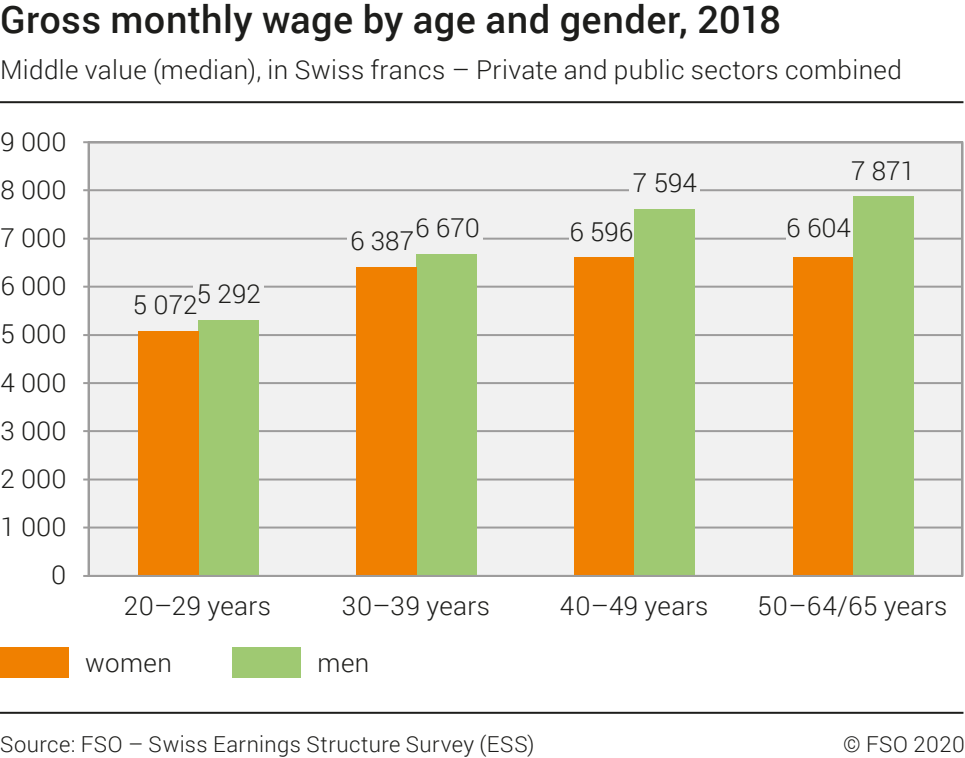
<style>
.page{position:relative;width:965px;height:758px;background:#fff}
.page>*{position:absolute;margin:0;border:0;box-sizing:border-box;transform-origin:0 0}
.t1{font:500 38px "Roboto";letter-spacing:.01em;color:#1d1d1b}
.t2{font:300 26px "Roboto";letter-spacing:.015em;color:#1d1d1b}
.t3{font:300 22px "Roboto";letter-spacing:.02em;color:#1d1d1b}
</style>
<div class="page">
<hr style="left:0;top:712px;width:963px;height:2px;background:#1d1d1b">
<hr style="left:0;top:101px;width:963px;height:2px;background:#1d1d1b">
<div style="left:83px;top:141px;width:881px;height:436px;background:#f1f1f1"></div>
<hr style="left:89px;top:526px;width:873px;height:2px;background:#9d9c9c">
<hr style="left:89px;top:478px;width:873px;height:2px;background:#9d9c9c">
<hr style="left:89px;top:430px;width:873px;height:2px;background:#9d9c9c">
<hr style="left:89px;top:382px;width:873px;height:2px;background:#9d9c9c">
<hr style="left:89px;top:334px;width:873px;height:2px;background:#9d9c9c">
<hr style="left:89px;top:286px;width:873px;height:2px;background:#9d9c9c">
<hr style="left:89px;top:238px;width:873px;height:2px;background:#9d9c9c">
<hr style="left:89px;top:189px;width:873px;height:2px;background:#9d9c9c">
<hr style="left:89px;top:141px;width:873px;height:2px;background:#9d9c9c">
<hr style="left:88px;top:142px;width:2px;height:434px;background:#9d9c9c">
<div style="left:198px;top:321px;width:60px;height:255px;background:#9fc972"></div>
<div style="left:193px;top:275px;width:70px;height:34px;background:#f1f1f1"></div>
<div style="left:416px;top:254px;width:60px;height:322px;background:#9fc972"></div>
<div style="left:411px;top:209px;width:71px;height:34px;background:#f1f1f1"></div>
<div style="left:629px;top:164px;width:71px;height:35px;background:#f1f1f1"></div>
<div style="left:848px;top:151px;width:70px;height:34px;background:#f1f1f1"></div>
<div style="left:138px;top:331px;width:60px;height:245px;background:#f08000"></div>
<div style="left:356px;top:268px;width:60px;height:308px;background:#f08000"></div>
<div style="left:347px;top:225px;width:68px;height:34px;background:#f1f1f1"></div>
<div style="left:574px;top:258px;width:60px;height:318px;background:#f08000"></div>
<div style="left:569px;top:212px;width:65px;height:35px;background:#f1f1f1"></div>
<div style="left:793px;top:257px;width:60px;height:319px;background:#f08000"></div>
<div style="left:786px;top:212px;width:67px;height:34px;background:#f1f1f1"></div>
<div style="left:0;top:647px;width:68px;height:30px;background:#f08000"></div>
<div style="left:232px;top:647px;width:69px;height:30px;background:#9fc972"></div>
<div style="left:634px;top:210px;width:60px;height:366px;background:#9fc972"></div>
<div style="left:853px;top:197px;width:60px;height:379px;background:#9fc972"></div>
<hr style="left:89px;top:575px;width:873px;height:2px;background:#9d9c9c">
<h1 class="t1" style="left:0;top:-8px;width:782px">Gross monthly wage by age and gender, 2018</h1>
<p class="t2" style="left:0;top:52px;width:903px">Middle value (median), in Swiss francs – Private and public sectors combined</p>
<p class="t2" style="left:0;top:123px;width:68px">9 000</p>
<p class="t2" style="left:0;top:171px;width:68px">8 000</p>
<p class="t2" style="left:0;top:220px;width:68px">7 000</p>
<p class="t2" style="left:0;top:268px;width:68px">6 000</p>
<p class="t2" style="left:0;top:316px;width:68px">5 000</p>
<p class="t2" style="left:0;top:364px;width:68px">4 000</p>
<p class="t2" style="left:0;top:413px;width:68px">3 000</p>
<p class="t2" style="left:0;top:461px;width:68px">2 000</p>
<p class="t2" style="left:0;top:509px;width:68px">1 000</p>
<p class="t2" style="left:51px;top:557px;width:17px">0</p>
<p class="t2" style="left:633px;top:165px;width:65px">7 594</p>
<p class="t2" style="left:851px;top:152px;width:65px">7 871</p>
<p class="t2" style="left:197px;top:275px;width:65px">5 292</p>
<p class="t2" style="left:133px;top:287px;width:66px">5 072</p>
<p class="t2" style="left:415px;top:210px;width:66px">6 670</p>
<p class="t2" style="left:350px;top:223px;width:65px">6 387</p>
<p class="t2" style="left:569px;top:214px;width:65px">6 596</p>
<p class="t2" style="left:786px;top:210px;width:66px">6 604</p>
<p class="t2" style="left:124px;top:588px;width:149px">20–29 years</p>
<p class="t2" style="left:342px;top:588px;width:150px">30–39 years</p>
<p class="t2" style="left:560px;top:588px;width:150px">40–49 years</p>
<p class="t2" style="left:757px;top:588px;width:191px">50–64/65 years</p>
<p class="t2" style="left:85px;top:644px;width:88px">women</p>
<p class="t2" style="left:317px;top:644px;width:53px">men</p>
<p class="t3" style="left:0;top:729px;width:536px">Source: FSO – Swiss Earnings Structure Survey (ESS)</p>
<p class="t3" style="left:843px;top:729px;width:123px">© FSO 2020</p>
</div>
